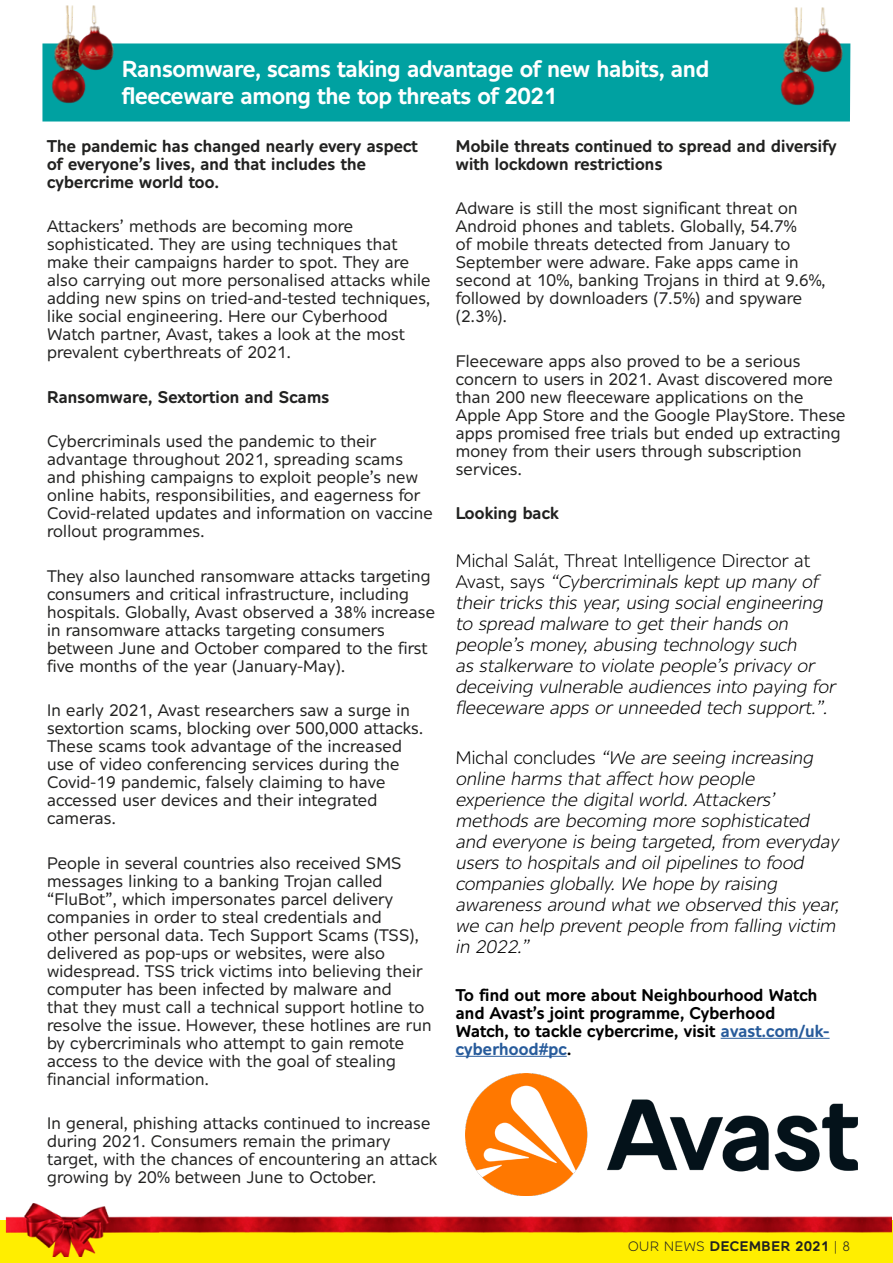
<style>
.page{position:relative;width:893px;height:1263px;background:#fff}
.page>*{position:absolute;margin:0;border:0;box-sizing:border-box;transform-origin:0 0}
.t1{font:600 22.5px/27px "Alleyn";letter-spacing:-.05em;color:#fff}
.t2{font:italic 18px/21px "Alleyn";letter-spacing:-.03em;color:#000}
.t3{font:16.5px/18px "Alleyn";letter-spacing:-.03em;color:#222221}
.t4{font:600 16.5px/18px "Alleyn";letter-spacing:-.03em;color:#222221}
.t5{font:600 16.5px/18px "Alleyn";letter-spacing:-.03em;color:#000}
.t6{font:600 13.5px "Alleyn";color:#222221}
.s1{font-style:normal}
.s2{color:#275b9b}
.s3{font-weight:400}
</style>
<div class="page">
<div style="left:0;top:1220px;width:893px;height:43px;background:#fe0"></div>
<div style="left:42px;top:43px;width:808px;height:79px;background:#00a1a1"></div>
<hr style="left:721px;top:1038px;width:109px;height:1px;background:#275b9b">
<hr style="left:455px;top:1056px;width:112px;height:1px;background:#275b9b">
<img style="left:466px;top:1073px;width:391px;height:122px">
<img style="left:42px;top:5px;width:80px;height:101px">
<img style="left:769px;top:7px;width:81px;height:101px">
<img style="left:5px;top:1203px;width:886px;height:54px">
<h1 class="t1" style="left:122px;top:55px;width:590px">Ransomware, scams taking advantage of new habits, and fleeceware among the top threats of 2021</h1>
<p class="t4" style="left:47px;top:136px;width:373px">The pandemic has changed nearly every aspect of everyone’s lives, and that includes the cybercrime world too.</p>
<p class="t3" style="left:47px;top:217px;width:386px">Attackers’ methods are becoming more sophisticated. They are using techniques that make their campaigns harder to spot. They are also carrying out more personalised attacks while adding new spins on tried-and-tested techniques, like social engineering. Here our Cyberhood Watch partner, Avast, takes a look at the most prevalent cyberthreats of 2021.</p>
<p class="t4" style="left:47px;top:387px;width:284px">Ransomware, Sextortion and Scams</p>
<p class="t3" style="left:47px;top:432px;width:388px">Cybercriminals used the pandemic to their advantage throughout 2021, spreading scams and phishing campaigns to exploit people’s new online habits, responsibilities, and eagerness for Covid-related updates and information on vaccine rollout programmes.</p>
<p class="t3" style="left:47px;top:566px;width:390px">They also launched ransomware attacks targeting consumers and critical infrastructure, including hospitals. Globally, Avast observed a 38% increase in ransomware attacks targeting consumers between June and October compared to the first five months of the year (January-May).</p>
<p class="t3" style="left:47px;top:701px;width:378px">In early 2021, Avast researchers saw a surge in sextortion scams, blocking over 500,000 attacks.<br>These scams took advantage of the increased use of video conferencing services during the Covid-19 pandemic, falsely claiming to have accessed user devices and their integrated cameras.</p>
<p class="t3" style="left:47px;top:853px;width:387px">People in several countries also received SMS messages linking to a banking Trojan called “FluBot”, which impersonates parcel delivery companies in order to steal credentials and<br>other personal data. Tech Support Scams (TSS), delivered as pop-ups or websites, were also widespread. TSS trick victims into believing their computer has been infected by malware and<br>that they must call a technical support hotline to resolve the issue. However, these hotlines are run by cybercriminals who attempt to gain remote access to the device with the goal of stealing financial information.</p>
<p class="t3" style="left:47px;top:1114px;width:392px">In general, phishing attacks continued to increase during 2021. Consumers remain the primary target, with the chances of encountering an attack growing by 20% between June to October.</p>
<p class="t4" style="left:455px;top:136px;width:383px">Mobile threats continued to spread and diversify with lockdown restrictions</p>
<p class="t3" style="left:455px;top:199px;width:372px">Adware is still the most significant threat on Android phones and tablets. Globally, 54.7%<br>of mobile threats detected from January to September were adware. Fake apps came in second at 10%, banking Trojans in third at 9.6%, followed by downloaders (7.5%) and spyware (2.3%).</p>
<p class="t3" style="left:455px;top:351px;width:392px">Fleeceware apps also proved to be a serious concern to users in 2021. Avast discovered more than 200 new fleeceware applications on the Apple App Store and the Google PlayStore. These apps promised free trials but ended up extracting money from their users through subscription services.</p>
<p class="t4" style="left:455px;top:504px;width:105px">Looking back</p>
<p class="t2" style="left:455px;top:549px;width:382px"><span class="s1">Michal Salát, Threat Intelligence Director at Avast, says</span> “Cybercriminals kept up many of their tricks this year, using social engineering to spread malware to get their hands on people’s money, abusing technology such<br>as stalkerware to violate people’s privacy or deceiving vulnerable audiences into paying for fleeceware apps or unneeded tech support.”.</p>
<p class="t2" style="left:455px;top:747px;width:386px"><span class="s1">Michal concludes</span> “We are seeing increasing online harms that affect how people experience the digital world. Attackers’ methods are becoming more sophisticated and everyone is being targeted, from everyday users to hospitals and oil pipelines to food companies globally. We hope by raising awareness around what we observed this year, we can help prevent people from falling victim in 2022.”</p>
<p class="t5" style="left:455px;top:985px;width:376px">To find out more about Neighbourhood Watch and Avast’s joint programme, Cyberhood Watch, to tackle cybercrime, visit <span class="s2">avast.com/uk&shy;cyberhood#pc</span>.</p>
<p class="t6" style="left:628px;top:1237px;width:224px"><span class="s3">OUR NEWS</span> DECEMBER 2021 <span class="s3">| 8</span></p>
</div>
